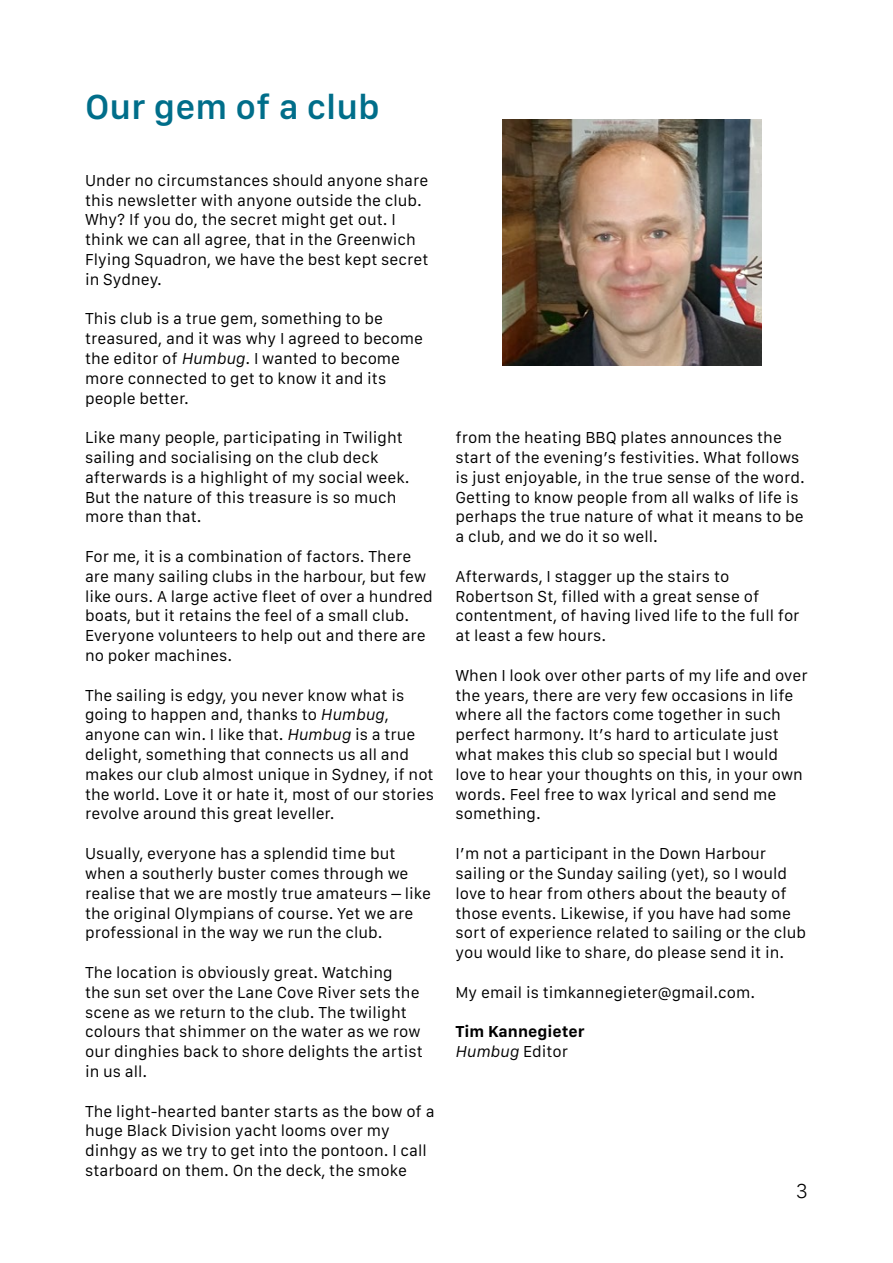
<style>
.page{position:relative;width:893px;height:1263px;background:#fff}
.page>*{position:absolute;margin:0;border:0;box-sizing:border-box;transform-origin:0 0}
.t1{font:600 36px "San Francisco Text";color:#006e8a}
.t2{font:300 21px "San Francisco Text";color:#000}
.t3{font:16.5px/19.8px "San Francisco Text";color:#000}
.t4{font:700 16.5px/19.8px "San Francisco Text";color:#000}
.s1{font-style:italic}
.s2{font-weight:400;font-style:italic}
.s3{font-weight:400}
</style>
<div class="page">
<img style="left:502px;top:119px;width:259px;height:247px">
<h1 class="t1" style="left:85px;top:84px;width:296px">Our gem of a club</h1>
<p class="t3" style="left:85px;top:170px;width:345px">Under no circumstances should anyone share this newsletter with anyone outside the club.<br>Why? If you do, the secret might get out. I think we can all agree, that in the Greenwich Flying Squadron, we have the best kept secret in Sydney.</p>
<p class="t3" style="left:85px;top:308px;width:340px">This club is a true gem, something to be treasured, and it was why I agreed to become the editor of <span class="s1">Humbug</span>. I wanted to become more connected to get to know it and its people better.</p>
<p class="t3" style="left:85px;top:427px;width:326px">Like many people, participating in Twilight sailing and socialising on the club deck afterwards is a highlight of my social week.<br>But the nature of this treasure is so much more than that.</p>
<p class="t3" style="left:85px;top:546px;width:349px">For me, it is a combination of factors. There are many sailing clubs in the harbour, but few like ours. A large active fleet of over a hundred boats, but it retains the feel of a small club.<br>Everyone volunteers to help out and there are no poker machines.</p>
<p class="t3" style="left:85px;top:685px;width:351px">The sailing is edgy, you never know what is going to happen and, thanks to <span class="s1">Humbug</span>, anyone can win. I like that. <span class="s1">Humbug</span> is a true delight, something that connects us all and makes our club almost unique in Sydney, if not the world. Love it or hate it, most of our stories revolve around this great leveller.</p>
<p class="t3" style="left:85px;top:843px;width:348px">Usually, everyone has a splendid time but when a southerly buster comes through we realise that we are mostly true amateurs – like the original Olympians of course. Yet we are professional in the way we run the club.</p>
<p class="t3" style="left:85px;top:962px;width:339px">The location is obviously great. Watching<br>the sun set over the Lane Cove River sets the scene as we return to the club. The twilight colours that shimmer on the water as we row our dinghies back to shore delights the artist in us all.</p>
<p class="t3" style="left:85px;top:1100px;width:351px">The light-hearted banter starts as the bow of a huge Black Division yacht looms over my dinhgy as we try to get into the pontoon. I call starboard on them. On the deck, the smoke</p>
<p class="t3" style="left:455px;top:427px;width:351px">from the heating BBQ plates announces the start of the evening’s festivities. What follows is just enjoyable, in the true sense of the word.<br>Getting to know people from all walks of life is perhaps the true nature of what it means to be a club, and we do it so well.</p>
<p class="t3" style="left:455px;top:566px;width:346px">Afterwards, I stagger up the stairs to Robertson St, filled with a great sense of contentment, of having lived life to the full for at least a few hours.</p>
<p class="t3" style="left:455px;top:665px;width:354px">When I look over other parts of my life and over the years, there are very few occasions in life where all the factors come together in such perfect harmony. It’s hard to articulate just what makes this club so special but I would love to hear your thoughts on this, in your own words. Feel free to wax lyrical and send me something.</p>
<p class="t3" style="left:455px;top:843px;width:352px">I’m not a participant in the Down Harbour sailing or the Sunday sailing (yet), so I would love to hear from others about the beauty of those events. Likewise, if you have had some sort of experience related to sailing or the club you would like to share, do please send it in.</p>
<p class="t3" style="left:455px;top:982px;width:301px">My email is timkannegieter@gmail.com.</p>
<p class="t4" style="left:455px;top:1021px;width:131px">Tim Kannegieter<br><span class="s2">Humbug</span> <span class="s3">Editor</span></p>
<p class="t2" style="left:796px;top:1177px;width:13px">3</p>
</div>
